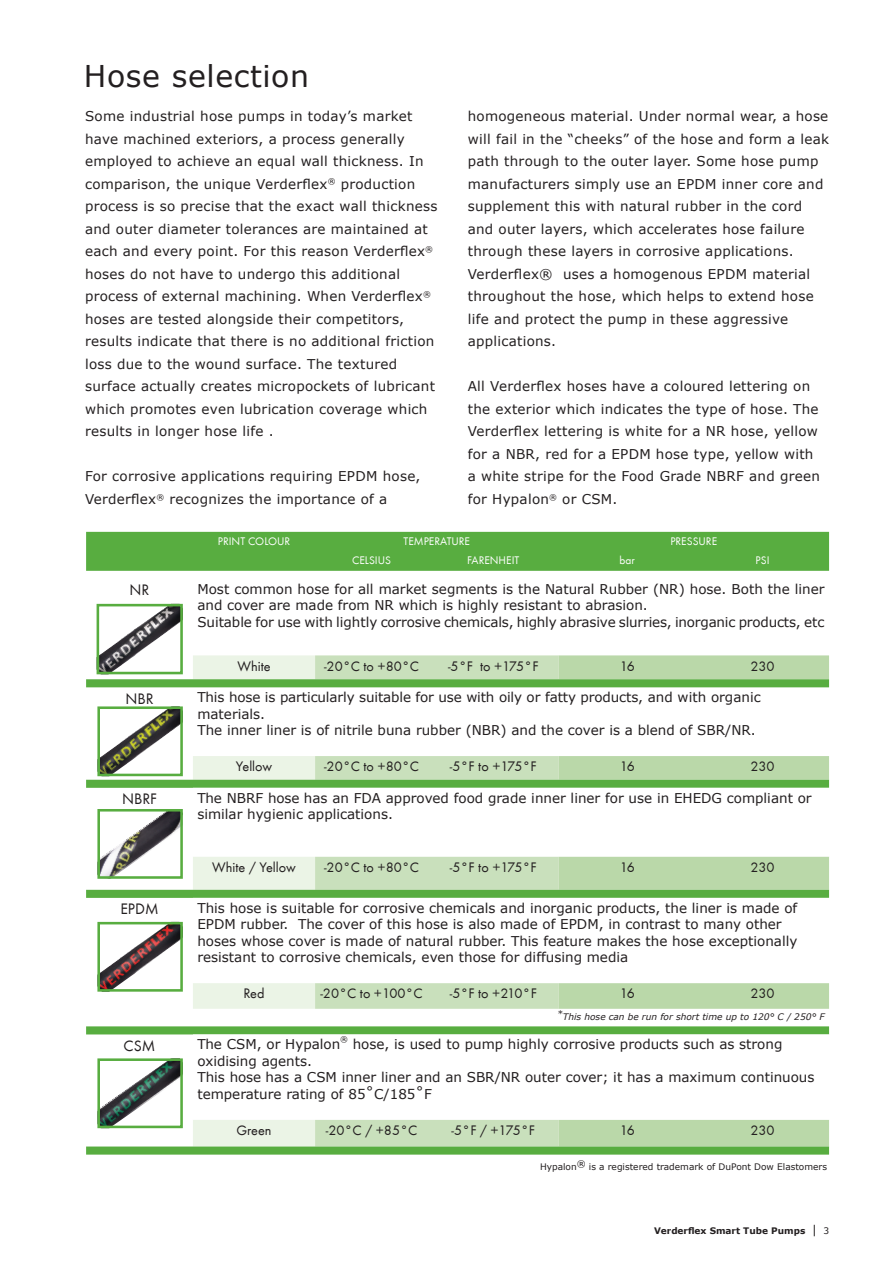
<style>
.page{position:relative;width:893px;height:1263px;background:#fff}
.page>*{position:absolute;margin:0;border:0;box-sizing:border-box;transform-origin:0 0}
.Cover_textline{font:30px "Verdana";letter-spacing:.02em;color:#231f20}
.t1{font:15.6px "Futura T";color:#231f20}
.t2{font:14.25px "Futura T";color:#231f20}
.Cover_textline-2{font:13.5px/22.5px "Verdana";letter-spacing:.02em;color:#231f20}
.body_text{font:13.5px/16.5px "Verdana";color:#231f20}
.t3{font:11.4px "Futura T";color:#fff}
.body_text-2{font:9px "Verdana";color:#231f20}
.body_text-3{font:italic 9px "Verdana";color:#231f20}
._04_Body{font:700 9px "Verdana";color:#231f20}
.body_text-4{font:7.8px "Verdana";color:#231f20}
.s1{font-weight:400;font-size:12px}
.s2{font-weight:400}
</style>
<div class="page">
<div style="left:86px;top:532px;width:743px;height:39px;background:#58ad40"></div>
<div style="left:193px;top:655px;width:122px;height:24px;background:#ebf4e6"></div>
<div style="left:315px;top:655px;width:243px;height:24px;background:#c9e0bc"></div>
<div style="left:558px;top:655px;width:271px;height:24px;background:#bad8a9"></div>
<svg style="left:86px;top:679px;width:743px;height:475px"></svg>
<svg style="left:193px;top:788px;width:636px;height:332px"></svg>
<img style="left:101px;top:710px;width:78px;height:62px">
<div style="left:97px;top:706px;width:86px;height:70px;border:3px solid #58ad40"></div>
<img style="left:101px;top:608px;width:78px;height:62px">
<div style="left:97px;top:604px;width:86px;height:70px;border:3px solid #58ad40"></div>
<img style="left:101px;top:1062px;width:78px;height:62px">
<div style="left:97px;top:1058px;width:86px;height:70px;border:3px solid #58ad40"></div>
<img style="left:101px;top:926px;width:78px;height:62px">
<div style="left:97px;top:922px;width:86px;height:70px;border:3px solid #58ad40"></div>
<img style="left:101px;top:813px;width:78px;height:62px">
<div style="left:97px;top:809px;width:86px;height:70px;border:3px solid #58ad40"></div>
<p class="Cover_textline" style="left:84px;top:57px;width:227px">Hose selection</p>
<p class="Cover_textline-2" style="left:85px;top:105px;width:354px">Some industrial hose pumps in today’s market have machined exteriors, a process generally employed to achieve an equal wall thickness. In comparison, the unique Verderflex<sup>®</sup> production process is so precise that the exact wall thickness and outer diameter tolerances are maintained at each and every point. For this reason Verderflex<sup>® </sup>hoses do not have to undergo this additional process of external machining. When Verderflex<sup>® </sup>hoses are tested alongside their competitors, results indicate that there is no additional friction loss due to the wound surface. The textured surface actually creates micropockets of lubricant which promotes even lubrication coverage which results in longer hose life .</p>
<p class="Cover_textline-2" style="left:85px;top:465px;width:337px">For corrosive applications requiring EPDM hose,<br>Verderflex<sup>®</sup> recognizes the importance of a</p>
<p class="Cover_textline-2" style="left:468px;top:105px;width:363px">homogeneous material. Under normal wear, a hose will fail in the “cheeks” of the hose and form a leak path through to the outer layer. Some hose pump manufacturers simply use an EPDM inner core and supplement this with natural rubber in the cord and outer layers, which accelerates hose failure through these layers in corrosive applications.<br>Verderflex® uses a homogenous EPDM material throughout the hose, which helps to extend hose life and protect the pump in these aggressive applications.</p>
<p class="Cover_textline-2" style="left:468px;top:375px;width:354px">All Verderflex hoses have a coloured lettering on the exterior which indicates the type of hose. The Verderflex lettering is white for a NR hose, yellow for a NBR, red for a EPDM hose type, yellow with a white stripe for the Food Grade NBRF and green for Hypalon<sup>®</sup> or CSM.</p>
<p class="t3" style="left:218px;top:535px;width:74px">PRINT COLOUR</p>
<p class="t3" style="left:403px;top:535px;width:68px">TEMPERATURE</p>
<p class="t3" style="left:670px;top:535px;width:48px">PRESSURE</p>
<p class="t3" style="left:352px;top:554px;width:40px">CELSIUS</p>
<p class="t3" style="left:467px;top:554px;width:54px">FARENHEIT</p>
<p class="t3" style="left:620px;top:554px;width:17px">bar</p>
<p class="t3" style="left:756px;top:554px;width:15px">PSI</p>
<p class="t1" style="left:130px;top:581px;width:21px">NR</p>
<p class="body_text" style="left:197px;top:580px;width:629px">Most common hose for all market segments is the Natural Rubber (NR) hose. Both the liner and cover are made from NR which is highly resistant to abrasion.</p>
<p class="body_text" style="left:197px;top:613px;width:629px">Suitable for use with lightly corrosive chemicals, highly abrasive slurries, inorganic products, etc</p>
<p class="t2" style="left:237px;top:658px;width:35px">White</p>
<p class="t2" style="left:324px;top:658px;width:97px">-20°C to +80°C</p>
<p class="t2" style="left:448px;top:658px;width:92px">-5°F to +175°F</p>
<p class="t2" style="left:620px;top:658px;width:17px">16</p>
<p class="t2" style="left:750px;top:658px;width:26px">230</p>
<p class="t1" style="left:125px;top:689px;width:30px">NBR</p>
<p class="body_text" style="left:197px;top:688px;width:565px">This hose is particularly suitable for use with oily or fatty products, and with organic materials.</p>
<p class="body_text" style="left:197px;top:721px;width:560px">The inner liner is of nitrile buna rubber (NBR) and the cover is a blend of SBR/NR.</p>
<p class="t2" style="left:236px;top:758px;width:38px">Yellow</p>
<p class="t2" style="left:324px;top:758px;width:97px">-20°C to +80°C</p>
<p class="t2" style="left:450px;top:758px;width:88px">-5°F to +175°F</p>
<p class="t2" style="left:620px;top:758px;width:17px">16</p>
<p class="t2" style="left:750px;top:758px;width:26px">230</p>
<p class="t1" style="left:122px;top:790px;width:36px">NBRF</p>
<p class="body_text" style="left:197px;top:789px;width:616px">The NBRF hose has an FDA approved food grade inner liner for use in EHEDG compliant or similar hygienic applications.</p>
<p class="t2" style="left:212px;top:859px;width:85px">White / Yellow</p>
<p class="t2" style="left:324px;top:859px;width:97px">-20°C to +80°C</p>
<p class="t2" style="left:450px;top:859px;width:88px">-5°F to +175°F</p>
<p class="t2" style="left:620px;top:859px;width:17px">16</p>
<p class="t2" style="left:750px;top:859px;width:26px">230</p>
<p class="t1" style="left:120px;top:900px;width:40px">EPDM</p>
<p class="body_text" style="left:197px;top:899px;width:602px">This hose is suitable for corrosive chemicals and inorganic products, the liner is made of EPDM rubber. The cover of this hose is also made of EPDM, in contrast to many other hoses whose cover is made of natural rubber. This feature makes the hose exceptionally resistant to corrosive chemicals, even those for diffusing media</p>
<p class="t2" style="left:243px;top:985px;width:23px">Red</p>
<p class="t2" style="left:320px;top:985px;width:104px">-20°C to +100°C</p>
<p class="t2" style="left:450px;top:985px;width:89px">-5°F to +210°F</p>
<p class="t2" style="left:620px;top:985px;width:17px">16</p>
<p class="t2" style="left:750px;top:985px;width:26px">230</p>
<p class="body_text-3" style="left:557px;top:1011px;width:269px">*This hose can be run for short time up to 120° C / 250° F</p>
<p class="t1" style="left:124px;top:1037px;width:33px">CSM</p>
<p class="body_text" style="left:197px;top:1036px;width:144px">The CSM, or Hypalon</p>
<p class="body_text-4" style="left:340px;top:1034px;width:9px">®</p>
<p class="body_text" style="left:353px;top:1036px;width:431px">hose, is used to pump highly corrosive products such as strong</p>
<p class="body_text" style="left:197px;top:1052px;width:116px">oxidising agents.</p>
<p class="body_text" style="left:197px;top:1069px;width:619px">This hose has a CSM inner liner and an SBR/NR outer cover; it has a maximum continuous temperature rating of 85˚C/185˚F</p>
<p class="t2" style="left:236px;top:1122px;width:37px">Green</p>
<p class="t2" style="left:326px;top:1122px;width:93px">-20°C / +85°C</p>
<p class="t2" style="left:452px;top:1122px;width:85px">-5°F / +175°F</p>
<p class="t2" style="left:620px;top:1122px;width:17px">16</p>
<p class="t2" style="left:750px;top:1122px;width:26px">230</p>
<p class="body_text-2" style="left:540px;top:1160px;width:289px">Hypalon® is a registered trademark of DuPont Dow Elastomers</p>
<p class="_04_Body" style="left:654px;top:1225px;width:177px">Verderflex Smart Tube Pumps <span class="s1">|</span> <span class="s2">3</span></p>
</div>
